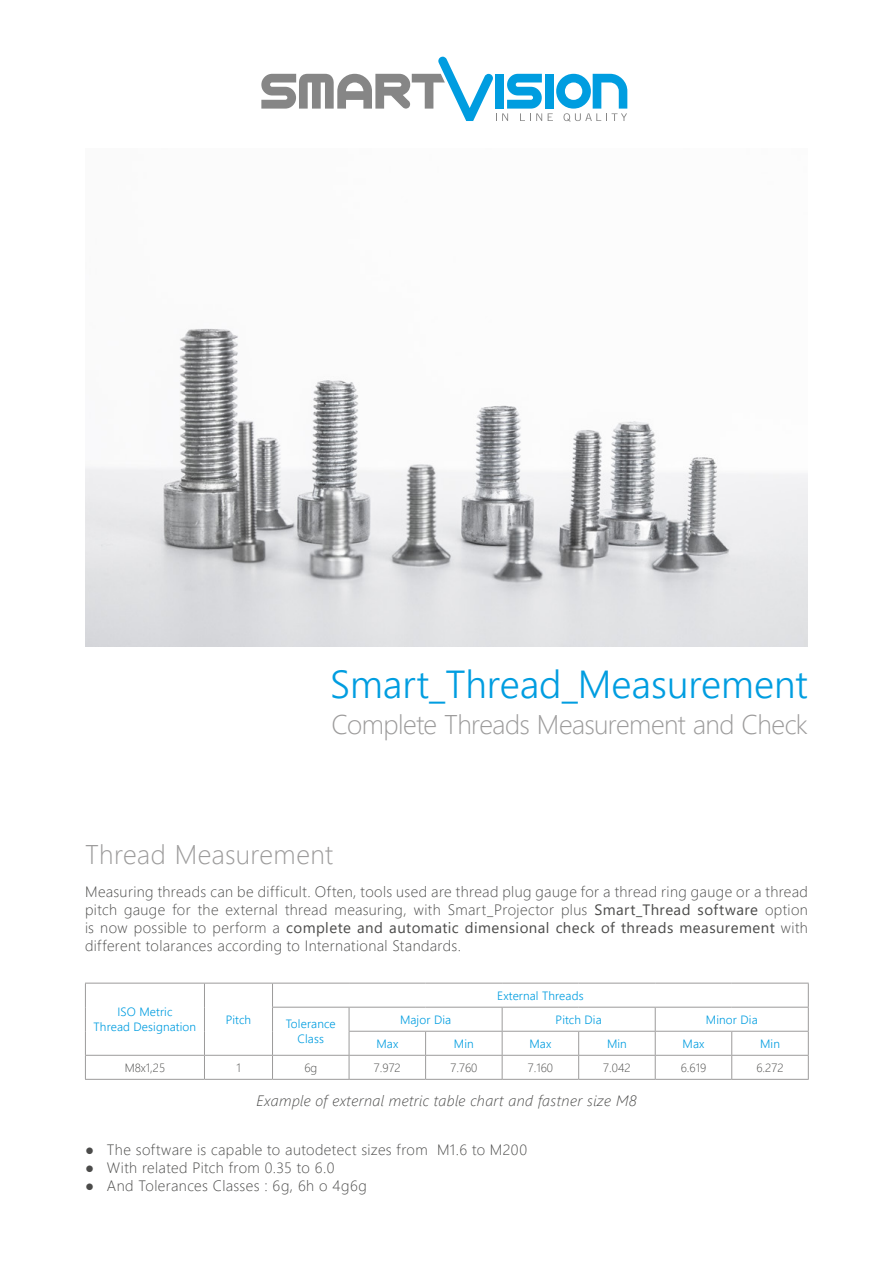
<style>
.page{position:relative;width:893px;height:1263px;background:#fff}
.page>*{position:absolute;margin:0;border:0;box-sizing:border-box;transform-origin:0 0}
.t1{font:300 39px "Segoe UI";color:#009de0}
.t2{font:300 27px "Segoe UI";letter-spacing:-.015em;color:#9c9b9b}
.t3{font:300 27px "Segoe UI";letter-spacing:.01em;color:#9c9b9b}
.t4{font:300 15px/18px "Segoe UI";letter-spacing:.025em;color:#4b4b4a;text-align:justify}
.t5{font:italic 300 15px "Segoe UI";letter-spacing:.025em;color:#4b4b4a}
.t6{font:300 12px/15px "Segoe UI";letter-spacing:.01em;color:#009de0;text-align:center}
.t7{font:300 12px "Segoe UI";color:#4b4b4a}
.s1{font-weight:400}
</style>
<div class="page">
<img style="left:85px;top:328px;width:723px;height:318px">
<div style="left:545px;top:74px;width:9px;height:35px;background:#009de0"></div>
<svg style="left:548px;top:74px;width:79px;height:48px"></svg>
<svg style="left:261px;top:57px;width:281px;height:64px"></svg>
<hr style="left:85px;top:983px;width:119px;height:1px;background:#9c9b9b">
<hr style="left:204px;top:983px;width:69px;height:1px;background:#9c9b9b">
<hr style="left:273px;top:983px;width:76px;height:1px;background:#9c9b9b">
<hr style="left:349px;top:983px;width:77px;height:1px;background:#9c9b9b">
<hr style="left:426px;top:983px;width:76px;height:1px;background:#9c9b9b">
<hr style="left:502px;top:983px;width:77px;height:1px;background:#9c9b9b">
<hr style="left:579px;top:983px;width:76px;height:1px;background:#9c9b9b">
<hr style="left:655px;top:983px;width:77px;height:1px;background:#9c9b9b">
<hr style="left:732px;top:983px;width:77px;height:1px;background:#9c9b9b">
<hr style="left:272px;top:1007px;width:77px;height:1px;background:#9c9b9b">
<hr style="left:349px;top:1007px;width:77px;height:1px;background:#9c9b9b">
<hr style="left:426px;top:1007px;width:76px;height:1px;background:#9c9b9b">
<hr style="left:502px;top:1007px;width:77px;height:1px;background:#9c9b9b">
<hr style="left:579px;top:1007px;width:76px;height:1px;background:#9c9b9b">
<hr style="left:655px;top:1007px;width:77px;height:1px;background:#9c9b9b">
<hr style="left:732px;top:1007px;width:77px;height:1px;background:#9c9b9b">
<hr style="left:502px;top:1031px;width:77px;height:1px;background:#9c9b9b">
<hr style="left:579px;top:1031px;width:76px;height:1px;background:#9c9b9b">
<hr style="left:655px;top:1031px;width:77px;height:1px;background:#9c9b9b">
<hr style="left:732px;top:1031px;width:77px;height:1px;background:#9c9b9b">
<svg style="left:85px;top:983px;width:1px;height:96px"></svg>
<hr style="left:85px;top:1055px;width:119px;height:1px;background:#9c9b9b">
<hr style="left:85px;top:1079px;width:119px;height:1px;background:#9c9b9b">
<svg style="left:204px;top:983px;width:1px;height:96px"></svg>
<hr style="left:204px;top:1079px;width:69px;height:1px;background:#9c9b9b">
<svg style="left:272px;top:983px;width:1px;height:96px"></svg>
<hr style="left:273px;top:1055px;width:76px;height:1px;background:#9c9b9b">
<hr style="left:273px;top:1079px;width:76px;height:1px;background:#9c9b9b">
<svg style="left:349px;top:1007px;width:1px;height:72px"></svg>
<hr style="left:349px;top:1079px;width:77px;height:1px;background:#9c9b9b">
<svg style="left:425px;top:1032px;width:1px;height:47px"></svg>
<hr style="left:426px;top:1079px;width:76px;height:1px;background:#9c9b9b">
<svg style="left:502px;top:1007px;width:1px;height:72px"></svg>
<hr style="left:502px;top:1055px;width:77px;height:1px;background:#9c9b9b">
<hr style="left:579px;top:1055px;width:76px;height:1px;background:#9c9b9b">
<svg style="left:578px;top:1031px;width:1px;height:48px"></svg>
<hr style="left:502px;top:1079px;width:77px;height:1px;background:#9c9b9b">
<hr style="left:579px;top:1079px;width:76px;height:1px;background:#9c9b9b">
<svg style="left:655px;top:1007px;width:1px;height:72px"></svg>
<hr style="left:655px;top:1055px;width:77px;height:1px;background:#9c9b9b">
<hr style="left:655px;top:1079px;width:77px;height:1px;background:#9c9b9b">
<svg style="left:731px;top:1031px;width:1px;height:48px"></svg>
<hr style="left:732px;top:1055px;width:77px;height:1px;background:#9c9b9b">
<svg style="left:808px;top:983px;width:1px;height:96px"></svg>
<hr style="left:732px;top:1079px;width:77px;height:1px;background:#9c9b9b">
<hr style="left:349px;top:1031px;width:77px;height:1px;background:#9c9b9b">
<hr style="left:426px;top:1031px;width:76px;height:1px;background:#9c9b9b">
<hr style="left:204px;top:1055px;width:69px;height:1px;background:#9c9b9b">
<hr style="left:349px;top:1055px;width:77px;height:1px;background:#9c9b9b">
<hr style="left:426px;top:1055px;width:76px;height:1px;background:#9c9b9b">
<h1 class="t1" style="left:330px;top:647px;width:479px">Smart_Thread_Measurement</h1>
<h2 class="t2" style="left:332px;top:699px;width:478px">Complete Threads Measurement and Check</h2>
<h2 class="t3" style="left:85px;top:829px;width:250px">Thread Measurement</h2>
<p class="t4" style="left:85px;top:881px;width:724px">Measuring threads can be difficult. Often, tools used are thread plug gauge for a thread ring gauge or a thread pitch gauge for the external thread measuring, with Smart_Projector plus <span class="s1">Smart_Thread software</span> option is now possible to perform a <span class="s1">complete and automatic dimensional check of threads measurement</span> with different tolarances according to International Standards.</p>
<p class="t6" style="left:94px;top:1003px;width:104px">ISO Metric<br>Thread Designation</p>
<p class="t6" style="left:226px;top:1011px;width:27px">Pitch</p>
<p class="t6" style="left:497px;top:986px;width:88px">External Threads</p>
<p class="t6" style="left:286px;top:1015px;width:51px">Tolerance<br>Class</p>
<p class="t6" style="left:400px;top:1011px;width:53px">Major Dia</p>
<p class="t6" style="left:556px;top:1011px;width:48px">Pitch Dia</p>
<p class="t6" style="left:706px;top:1011px;width:53px">Minor Dia</p>
<p class="t6" style="left:376px;top:1035px;width:23px">Max</p>
<p class="t6" style="left:454px;top:1035px;width:21px">Min</p>
<p class="t6" style="left:529px;top:1035px;width:23px">Max</p>
<p class="t6" style="left:607px;top:1035px;width:21px">Min</p>
<p class="t6" style="left:682px;top:1035px;width:23px">Max</p>
<p class="t6" style="left:760px;top:1035px;width:21px">Min</p>
<p class="t7" style="left:125px;top:1056px;width:42px">M8x1,25</p>
<p class="t7" style="left:236px;top:1056px;width:6px">1</p>
<p class="t7" style="left:304px;top:1056px;width:14px">6g</p>
<p class="t7" style="left:374px;top:1056px;width:28px">7.972</p>
<p class="t7" style="left:450px;top:1056px;width:28px">7.760</p>
<p class="t7" style="left:528px;top:1056px;width:27px">7.160</p>
<p class="t7" style="left:603px;top:1056px;width:29px">7.042</p>
<p class="t7" style="left:681px;top:1056px;width:27px">6.619</p>
<p class="t7" style="left:756px;top:1056px;width:29px">6.272</p>
<p class="t5" style="left:256px;top:1088px;width:382px">Example of external metric table chart and fastner size M8</p>
<p class="t4" style="left:85px;top:1139px;width:444px">● The software is capable to autodetect sizes from M1.6 to M200</p>
<p class="t4" style="left:85px;top:1157px;width:251px">● With related Pitch from 0.35 to 6.0</p>
<p class="t4" style="left:85px;top:1175px;width:283px">● And Tolerances Classes : 6g, 6h o 4g6g</p>
</div>
